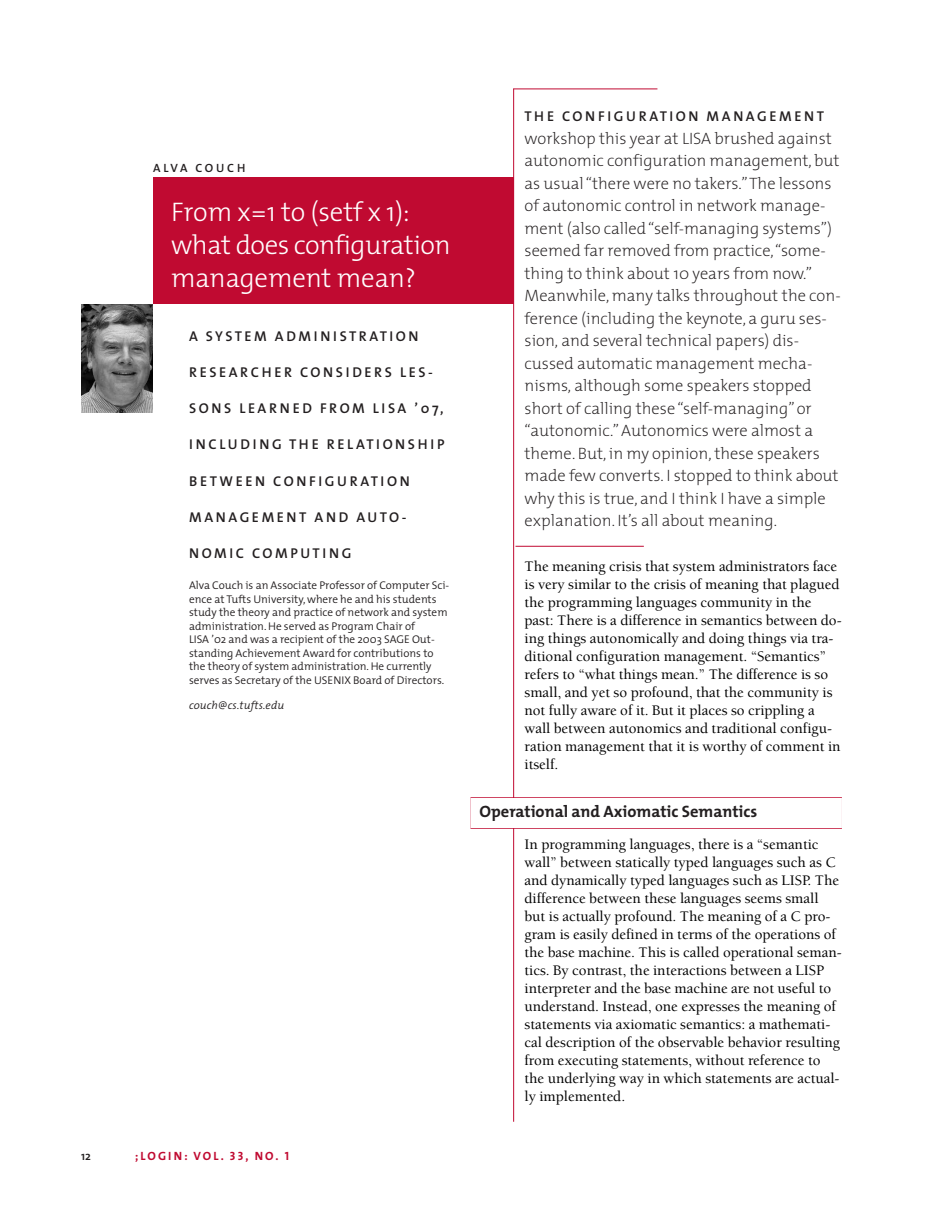
<style>
.page{position:relative;width:932px;height:1229px;background:#fff}
.page>*{position:absolute;margin:0;border:0;box-sizing:border-box;transform-origin:0 0}
.t1{font:300 27px/33px "The Mix";letter-spacing:-.02em;color:#fff}
.t2{font:200 16.5px/22.5px "The Mix";color:#231f20}
.t3{font:700 16.5px "The Mix";color:#231f20}
.t4{font:500 15px/18px "Berkeley";color:#000}
.t5{font:600 14.25px "The Mix";letter-spacing:.185em;color:#231f20}
.t6{font:12px "The Mix Bold Caps";letter-spacing:.175em;color:#c00a31}
.t7{font:12px "The Mix Semi Bold Caps";letter-spacing:.235em;color:#231f20}
.t8{font:600 12px "The Mix";color:#231f20}
.t9{font:300 11.25px/13.5px "The Mix";color:#231f20}
.t10{font:italic 300 11.25px "The Mix";letter-spacing:.01em;color:#231f20}
</style>
<div class="page">
<hr style="left:513px;top:89px;width:1px;height:1032px;background:#c00a31">
<hr style="left:513px;top:88px;width:144px;height:1px;background:#c00a31">
<div style="left:153px;top:178px;width:361px;height:126px;background:#c00a31"></div>
<img style="left:81px;top:304px;width:72px;height:108px">
<hr style="left:515px;top:546px;width:129px;height:1px;background:#c00a31">
<div style="left:470px;top:797px;width:372px;height:31px;background:#cf4663"></div>
<div style="left:470px;top:798px;width:372px;height:30px;background:#fff"></div>
<p class="t7" style="left:153px;top:164px;width:94px">ALVA COUCH</p>
<h1 class="t1" style="left:171px;top:199px;width:281px">From x=1 to (setf x 1): what does configuration management mean?</h1>
<p class="t5" style="left:189px;top:332px;width:231px">A SYSTEM ADMINISTRATION</p>
<p class="t5" style="left:189px;top:368px;width:245px">RESEARCHER CONSIDERS LES-</p>
<p class="t5" style="left:189px;top:404px;width:256px">SONS LEARNED FROM LISA ’07,</p>
<p class="t5" style="left:189px;top:440px;width:257px">INCLUDING THE RELATIONSHIP</p>
<p class="t5" style="left:189px;top:476px;width:222px">BETWEEN CONFIGURATION</p>
<p class="t5" style="left:189px;top:512px;width:219px">MANAGEMENT AND AUTO-</p>
<p class="t5" style="left:189px;top:548px;width:164px">NOMIC COMPUTING</p>
<p class="t9" style="left:189px;top:580px;width:262px">Alva Couch is an Associate Professor of Computer Sci&shy;ence at Tufts University,where he and his students study the theory and practice of network and system administration. He served as Program Chair of<br>LISA ’02 and was a recipient of the 2003 SAGE Out&shy;standing Achievement Award for contributions to the theory of system administration. He currently serves as Secretary of the USENIX Board of Directors.</p>
<p class="t10" style="left:189px;top:701px;width:97px">couch@cs.tufts.edu</p>
<p class="t8" style="left:81px;top:1152px;width:11px">12</p>
<p class="t6" style="left:135px;top:1152px;width:155px">;LOGIN: VOL. 33, NO. 1</p>
<p class="t5" style="left:524px;top:112px;width:301px">THE CONFIGURATION MANAGEMENT</p>
<p class="t2" style="left:524px;top:128px;width:318px">workshop this year at LISA brushed against autonomic configuration management, but as usual“there were no takers.”The lessons of autonomic control in network manage&shy;ment (also called“self-managing systems”) seemed far removed from practice,“some&shy;thing to think about 10 years from now.” Meanwhile,many talks throughout the con&shy;ference (including the keynote, a guru ses&shy;sion, and several technical papers) dis&shy;cussed automatic management mecha&shy;nisms, although some speakers stopped short of calling these “self-managing”or “autonomic.”Autonomics were almost a theme. But, in my opinion, these speakers made few converts. I stopped to think about why this is true, and I think I have a simple explanation. It’s all about meaning.</p>
<p class="t4" style="left:524px;top:559px;width:319px">The meaning crisis that system administrators face is very similar to the crisis of meaning that plagued the programming languages community in the past: There is a difference in semantics between do&shy;ing things autonomically and doing things via tra&shy;ditional configuration management. “Semantics” refers to “what things mean.” The difference is so small, and yet so profound, that the community is not fully aware of it. But it places so crippling a wall between autonomics and traditional configu&shy;ration management that it is worthy of comment in itself.</p>
<p class="t3" style="left:479px;top:806px;width:279px">Operational and Axiomatic Semantics</p>
<p class="t4" style="left:524px;top:836px;width:319px">In programming languages, there is a “semantic wall” between statically typed languages such as C and dynamically typed languages such as LISP. The difference between these languages seems small but is actually profound. The meaning of a C pro&shy;gram is easily defined in terms of the operations of the base machine. This is called operational seman&shy;tics. By contrast, the interactions between a LISP interpreter and the base machine are not useful to understand. Instead, one expresses the meaning of statements via axiomatic semantics: a mathemati&shy;cal description of the observable behavior resulting from executing statements, without reference to the underlying way in which statements are actual&shy;ly implemented.</p>
</div>
